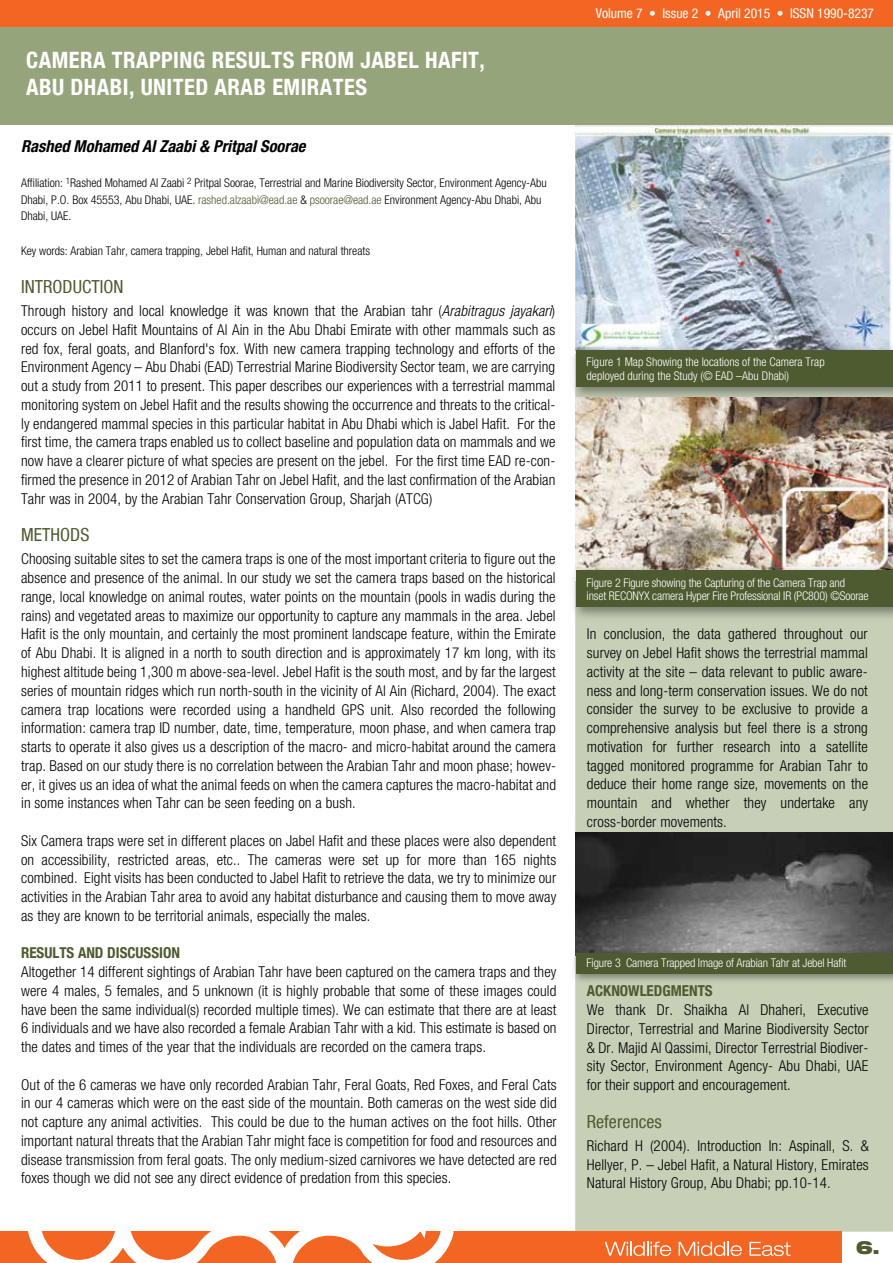
<style>
.page{position:relative;width:893px;height:1263px;background:#fff}
.page>*{position:absolute;margin:0;border:0;box-sizing:border-box;transform-origin:0 0}
.t1{font:700 condensed 22.5px/27px "Helvetica Neue LT Com";letter-spacing:.02em;color:#fff}
.t2{font:condensed 18px "Helvetica Neue LT Com";color:#4e5a30}
.t3{font:900 expanded 18px "Helvetica Neue LT Com";color:#4e5a30}
.t4{font:italic 700 condensed 16.5px "Helvetica Neue LT Com";color:#000}
.t5{font:300 condensed 15px/18.8px "Helvetica Neue LT Com";letter-spacing:.01em;color:#000;text-align:justify}
.t6{font:700 condensed 15px "Helvetica Neue LT Com";color:#4e5a30}
.t7{font:condensed 13.5px "Helvetica Neue LT Com";color:#fff}
.t8{font:300 condensed 12px/16.5px "Helvetica Neue LT Com";color:#000}
.t9{font:300 condensed 12px/13.5px "Helvetica Neue LT Com";letter-spacing:-.01em;color:#fff}
.s1{color:#4e5a30}
.s2{font-style:italic}
</style>
<div class="page">
<div style="left:575px;top:0;width:318px;height:1232px;background:#c7cfb7"></div>
<div style="left:0;top:0;width:893px;height:66px;background:#f26522"></div>
<div style="left:0;top:27px;width:893px;height:98px;background:#96a47c"></div>
<div style="left:0;top:1232px;width:842px;height:31px;background:#f26522"></div>
<svg style="left:28px;top:1232px;width:426px;height:31px"></svg>
<svg style="left:605px;top:1242px;width:66px;height:14px"></svg>
<svg style="left:679px;top:1242px;width:63px;height:14px"></svg>
<svg style="left:749px;top:1242px;width:42px;height:14px"></svg>
<img style="left:576px;top:405px;width:317px;height:154px">
<img style="left:576px;top:125px;width:317px;height:214px">
<img style="left:573px;top:559px;width:320px;height:66px">
<div style="left:576px;top:570px;width:317px;height:37px;background:#4e5a30"></div>
<img style="left:573px;top:339px;width:320px;height:66px">
<div style="left:576px;top:350px;width:317px;height:37px;background:#4e5a30"></div>
<img style="left:576px;top:832px;width:317px;height:113px">
<img style="left:573px;top:945px;width:320px;height:42px">
<div style="left:576px;top:953px;width:317px;height:21px;background:#4e5a30"></div>
<h1 class="t1" style="left:26px;top:47px;width:460px">CAMERA TRAPPING RESULTS FROM JABEL HAFIT,<br>ABU DHABI, UNITED ARAB EMIRATES</h1>
<p class="t4" style="left:21px;top:136px;width:286px">Rashed Mohamed Al Zaabi &amp; Pritpal Soorae</p>
<p class="t8" style="left:21px;top:175px;width:527px">Affiliation: <sup>1</sup>Rashed Mohamed Al Zaabi <sup>2</sup> Pritpal Soorae, Terrestrial and Marine Biodiversity Sector, Environment Agency-Abu<br>Dhabi, P.O. Box 45553, Abu Dhabi, UAE. <span class="s1">rashed.alzaabi@ead.ae</span> &amp; <span class="s1">psoorae@ead.ae</span> Environment Agency-Abu Dhabi, Abu<br>Dhabi, UAE.</p>
<p class="t8" style="left:21px;top:243px;width:350px">Key words: Arabian Tahr, camera trapping, Jebel Hafit, Human and natural threats</p>
<p class="t2" style="left:21px;top:276px;width:104px">INTRODUCTION</p>
<p class="t5" style="left:21px;top:301px;width:536px">Through history and local knowledge it was known that the Arabian tahr (<span class="s2">Arabitragus jayakari</span>) occurs on Jebel Hafit Mountains of Al Ain in the Abu Dhabi Emirate with other mammals such as red fox, feral goats, and Blanford's fox. With new camera trapping technology and efforts of the Environment Agency – Abu Dhabi (EAD) Terrestrial Marine Biodiversity Sector team, we are carrying out a study from 2011 to present. This paper describes our experiences with a terrestrial mammal monitoring system on Jebel Hafit and the results showing the occurrence and threats to the critical&shy;ly endangered mammal species in this particular habitat in Abu Dhabi which is Jabel Hafit. For the first time, the camera traps enabled us to collect baseline and population data on mammals and we now have a clearer picture of what species are present on the jebel. For the first time EAD re-con&shy;firmed the presence in 2012 of Arabian Tahr on Jebel Hafit, and the last confirmation of the Arabian Tahr was in 2004, by the Arabian Tahr Conservation Group, Sharjah (ATCG)</p>
<p class="t2" style="left:21px;top:524px;width:70px">METHODS</p>
<p class="t5" style="left:21px;top:550px;width:536px">Choosing suitable sites to set the camera traps is one of the most important criteria to figure out the absence and presence of the animal. In our study we set the camera traps based on the historical range, local knowledge on animal routes, water points on the mountain (pools in wadis during the rains) and vegetated areas to maximize our opportunity to capture any mammals in the area. Jebel Hafit is the only mountain, and certainly the most prominent landscape feature, within the Emirate of Abu Dhabi. It is aligned in a north to south direction and is approximately 17 km long, with its highest altitude being 1,300 m above-sea-level. Jebel Hafit is the south most, and by far the largest series of mountain ridges which run north-south in the vicinity of Al Ain (Richard, 2004). The exact camera trap locations were recorded using a handheld GPS unit. Also recorded the following information: camera trap ID number, date, time, temperature, moon phase, and when camera trap starts to operate it also gives us a description of the macro- and micro-habitat around the camera trap. Based on our study there is no correlation between the Arabian Tahr and moon phase; howev&shy;er, it gives us an idea of what the animal feeds on when the camera captures the macro-habitat and in some instances when Tahr can be seen feeding on a bush.</p>
<p class="t5" style="left:21px;top:831px;width:537px">Six Camera traps were set in different places on Jabel Hafit and these places were also dependent on accessibility, restricted areas, etc.. The cameras were set up for more than 165 nights combined. Eight visits has been conducted to Jabel Hafit to retrieve the data, we try to minimize our activities in the Arabian Tahr area to avoid any habitat disturbance and causing them to move away as they are known to be territorial animals, especially the males.</p>
<p class="t6" style="left:21px;top:944px;width:160px">RESULTS AND DISCUSSION</p>
<p class="t5" style="left:21px;top:962px;width:537px">Altogether 14 different sightings of Arabian Tahr have been captured on the camera traps and they were 4 males, 5 females, and 5 unknown (it is highly probable that some of these images could have been the same individual(s) recorded multiple times). We can estimate that there are at least 6 individuals and we have also recorded a female Arabian Tahr with a kid. This estimate is based on the dates and times of the year that the individuals are recorded on the camera traps.</p>
<p class="t5" style="left:21px;top:1075px;width:537px">Out of the 6 cameras we have only recorded Arabian Tahr, Feral Goats, Red Foxes, and Feral Cats in our 4 cameras which were on the east side of the mountain. Both cameras on the west side did not capture any animal activities. This could be due to the human actives on the foot hills. Other important natural threats that the Arabian Tahr might face is competition for food and resources and disease transmission from feral goats. The only medium-sized carnivores we have detected are red foxes though we did not see any direct evidence of predation from this species.</p>
<p class="t7" style="left:596px;top:5px;width:280px">Volume 7 • Issue 2 • April 2015 • ISSN 1990-8237</p>
<p class="t9" style="left:587px;top:355px;width:239px">Figure 1 Map Showing the locations of the Camera Trap deployed during the Study (© EAD –Abu Dhabi)</p>
<p class="t9" style="left:587px;top:576px;width:284px">Figure 2 Figure showing the Capturing of the Camera Trap and<br>inset RECONYX camera Hyper Fire Professional IR (PC800) ©Soorae</p>
<p class="t5" style="left:587px;top:624px;width:283px">In conclusion, the data gathered throughout our survey on Jebel Hafit shows the terrestrial mammal activity at the site – data relevant to public aware&shy;ness and long-term conservation issues. We do not consider the survey to be exclusive to provide a comprehensive analysis but feel there is a strong motivation for further research into a satellite tagged monitored programme for Arabian Tahr to deduce their home range size, movements on the mountain and whether they undertake any cross-border movements.</p>
<p class="t9" style="left:587px;top:956px;width:261px">Figure 3 Camera Trapped Image of Arabian Tahr at Jebel Hafit</p>
<p class="t6" style="left:587px;top:982px;width:127px">ACKNOWLEDGMENTS</p>
<p class="t5" style="left:587px;top:1000px;width:283px">We thank Dr. Shaikha Al Dhaheri, Executive Director, Terrestrial and Marine Biodiversity Sector &amp; Dr. Majid Al Qassimi, Director Terrestrial Biodiver&shy;sity Sector, Environment Agency- Abu Dhabi, UAE for their support and encouragement.</p>
<p class="t2" style="left:587px;top:1111px;width:76px">References</p>
<p class="t5" style="left:587px;top:1136px;width:283px">Richard H (2004). Introduction In: Aspinall, S. &amp; Hellyer, P. – Jebel Hafit, a Natural History, Emirates Natural History Group, Abu Dhabi; pp.10-14.</p>
<p class="t3" style="left:856px;top:1235px;width:26px">6.</p>
</div>
